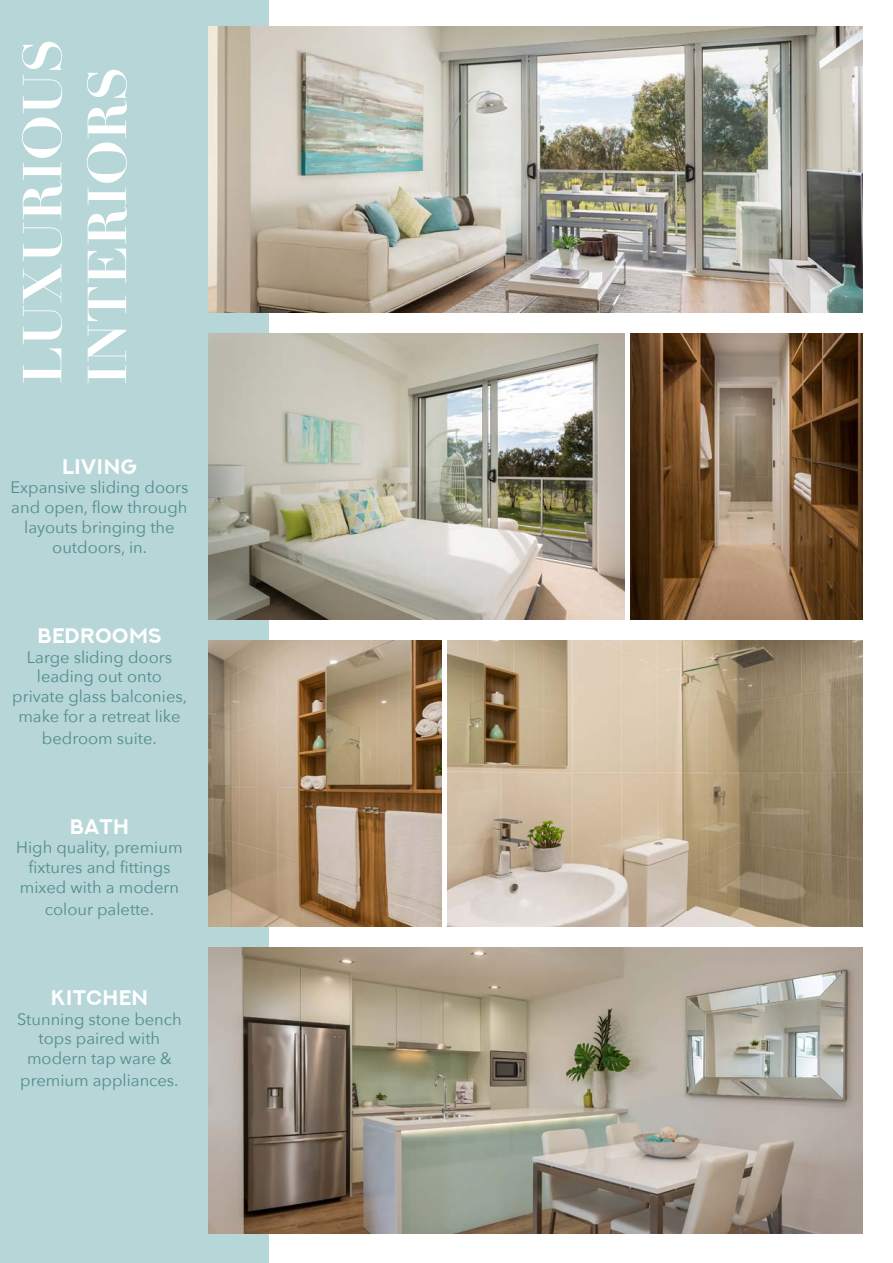
<style>
.page{position:relative;width:893px;height:1263px;background:#fff}
.page>*{position:absolute;margin:0;border:0;box-sizing:border-box;transform-origin:0 0}
.Top_Right_Address{font:700 54px "Didot";color:#fff}
.Top_Right_Address-2{font:700 21px "NEXTART";color:#fff}
.Top_Right_Address-3{font:16.5px/19.8px "Avenir Next";color:#558b8d;text-align:center}
</style>
<div class="page">
<div style="left:0;top:0;width:268px;height:1263px;background:#b6d6d8"></div>
<img style="left:448px;top:640px;width:415px;height:286px">
<img style="left:209px;top:947px;width:654px;height:286px">
<img style="left:209px;top:333px;width:415px;height:286px">
<img style="left:209px;top:27px;width:654px;height:285px">
<img style="left:630px;top:333px;width:233px;height:286px">
<img style="left:209px;top:640px;width:233px;height:286px">
<p class="Top_Right_Address" style="left:8px;top:385px;width:348px;rotate:-90deg">LUXURIOUS</p>
<p class="Top_Right_Address" style="left:73px;top:385px;width:320px;rotate:-90deg">INTERIORS</p>
<p class="Top_Right_Address-2" style="left:62px;top:454px;width:77px">LIVING</p>
<p class="Top_Right_Address-3" style="left:10px;top:477px;width:180px">Expansive sliding doors and open, flow through layouts bringing the outdoors, in.</p>
<p class="Top_Right_Address-2" style="left:37px;top:624px;width:126px">BEDROOMS</p>
<p class="Top_Right_Address-3" style="left:12px;top:646px;width:176px">Large sliding doors leading out onto private glass balconies, make for a retreat like</p>
<p class="Top_Right_Address-3" style="left:42px;top:727px;width:116px">bedroom suite.</p>
<p class="Top_Right_Address-2" style="left:70px;top:814px;width:61px">BATH</p>
<p class="Top_Right_Address-3" style="left:16px;top:837px;width:168px">High quality, premium fixtures and fittings mixed with a modern</p>
<p class="Top_Right_Address-3" style="left:45px;top:898px;width:111px">colour palette.</p>
<p class="Top_Right_Address-2" style="left:51px;top:985px;width:99px">KITCHEN</p>
<p class="Top_Right_Address-3" style="left:17px;top:1008px;width:166px">Stunning stone bench tops paired with modern tap ware &amp;</p>
<p class="Top_Right_Address-3" style="left:20px;top:1069px;width:160px">premium appliances.</p>
</div>
